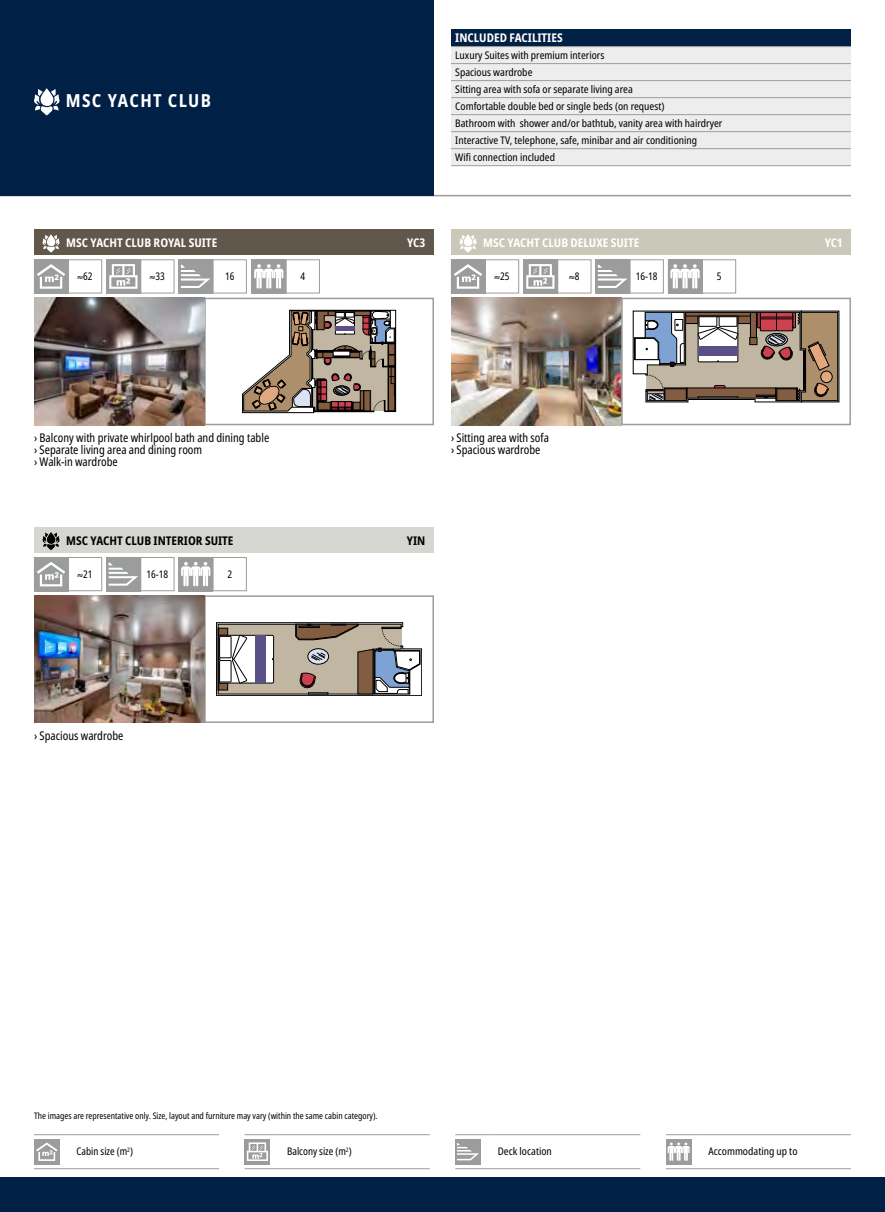
<style>
.page{position:relative;width:885px;height:1212px;background:#fff}
.page>*{position:absolute;margin:0;border:0;box-sizing:border-box;transform-origin:0 0}
.t1{font:700 condensed 18px "Noto Sans";letter-spacing:.075em;color:#fff}
.t2{font:condensed 12px/12px "Noto Sans";color:#000;scale:.95 1}
.t3{font:700 condensed 12px "Noto Sans";color:#fff}
.t4{font:700 condensed 12px "Noto Sans";color:#000}
.t5{font:condensed 10.5px/17px "Noto Sans";color:#000}
.t6{font:condensed 10.5px "Noto Sans";color:#000;scale:.95 1}
.t7{font:condensed 9px "Noto Sans";color:#000;scale:.95 1}
</style>
<div class="page">
<hr style="left:0;top:195px;width:850px;height:1px;background:#9d9d9c">
<div style="left:0;top:1178px;width:884px;height:34px;background:#002046"></div>
<hr style="left:884px;top:1178px;width:1px;height:34px;background:#002046">
<svg style="left:216px;top:622px;width:205px;height:74px"></svg>
<div style="left:204px;top:595px;width:230px;height:128px;border:2px solid #9d9d9c"></div>
<svg style="left:242px;top:310px;width:153px;height:103px"></svg>
<div style="left:204px;top:298px;width:230px;height:127px;border:2px solid #9d9d9c"></div>
<img style="left:451px;top:298px;width:170px;height:127px">
<svg style="left:633px;top:311px;width:205px;height:91px;background:#9d8f85"></svg>
<div style="left:621px;top:298px;width:229px;height:127px;border:2px solid #9d9d9c"></div>
<img style="left:34px;top:595px;width:170px;height:128px">
<img style="left:34px;top:298px;width:170px;height:127px">
<div style="left:252px;top:259px;width:34px;height:34px;background:#9b9d9d"></div>
<svg style="left:254px;top:264px;width:29px;height:25px"></svg>
<div style="left:286px;top:259px;width:34px;height:34px;border:1px solid #9d9d9c"></div>
<div style="left:179px;top:557px;width:34px;height:34px;background:#9b9d9d"></div>
<svg style="left:181px;top:562px;width:29px;height:24px"></svg>
<div style="left:213px;top:557px;width:34px;height:34px;border:1px solid #9d9d9c"></div>
<div style="left:668px;top:259px;width:34px;height:34px;background:#9b9d9d"></div>
<svg style="left:670px;top:264px;width:29px;height:25px"></svg>
<div style="left:702px;top:259px;width:34px;height:34px;border:1px solid #9d9d9c"></div>
<div style="left:34px;top:557px;width:34px;height:34px;background:#9b9d9d"></div>
<svg style="left:37px;top:562px;width:28px;height:24px"></svg>
<div style="left:68px;top:557px;width:34px;height:34px;border:1px solid #9d9d9c"></div>
<div style="left:106px;top:557px;width:34px;height:34px;background:#9b9d9d"></div>
<svg style="left:109px;top:562px;width:29px;height:24px"></svg>
<div style="left:140px;top:557px;width:34px;height:34px;border:1px solid #9d9d9c"></div>
<div style="left:34px;top:259px;width:34px;height:34px;background:#9b9d9d"></div>
<svg style="left:37px;top:264px;width:28px;height:25px"></svg>
<div style="left:68px;top:259px;width:34px;height:34px;border:1px solid #9d9d9c"></div>
<div style="left:106px;top:259px;width:34px;height:34px;background:#9b9d9d"></div>
<svg style="left:109px;top:264px;width:28px;height:25px"></svg>
<div style="left:140px;top:259px;width:34px;height:34px;border:1px solid #9d9d9c"></div>
<div style="left:179px;top:259px;width:34px;height:34px;background:#9b9d9d"></div>
<svg style="left:181px;top:265px;width:29px;height:23px"></svg>
<div style="left:213px;top:259px;width:34px;height:34px;border:1px solid #9d9d9c"></div>
<div style="left:451px;top:259px;width:34px;height:34px;background:#9b9d9d"></div>
<svg style="left:454px;top:264px;width:28px;height:25px"></svg>
<div style="left:485px;top:259px;width:34px;height:34px;border:1px solid #9d9d9c"></div>
<div style="left:523px;top:259px;width:34px;height:34px;background:#9b9d9d"></div>
<svg style="left:526px;top:264px;width:28px;height:25px"></svg>
<div style="left:557px;top:259px;width:34px;height:34px;border:1px solid #9d9d9c"></div>
<div style="left:595px;top:259px;width:34px;height:34px;background:#9b9d9d"></div>
<svg style="left:597px;top:265px;width:30px;height:23px"></svg>
<div style="left:629px;top:259px;width:34px;height:34px;border:1px solid #9d9d9c"></div>
<div style="left:0;top:0;width:434px;height:196px;background:#002046"></div>
<svg style="left:34px;top:88px;width:26px;height:27px"></svg>
<hr style="left:884px;top:0;width:1px;height:196px;background:#002046">
<div style="left:34px;top:527px;width:400px;height:26px;background:#d5d5d2"></div>
<svg style="left:42px;top:532px;width:18px;height:18px"></svg>
<div style="left:34px;top:230px;width:400px;height:25px;background:#61574b"></div>
<svg style="left:42px;top:234px;width:18px;height:18px"></svg>
<div style="left:451px;top:230px;width:399px;height:25px;background:#c9c8b9"></div>
<svg style="left:459px;top:234px;width:18px;height:18px"></svg>
<div style="left:451px;top:30px;width:399px;height:17px;background:#002046"></div>
<div style="left:451px;top:47px;width:399px;height:118px;background:#ededed"></div>
<hr style="left:451px;top:46px;width:399px;height:1px;background:#9d9d9c">
<hr style="left:451px;top:63px;width:399px;height:1px;background:#9d9d9c">
<hr style="left:451px;top:80px;width:399px;height:1px;background:#9d9d9c">
<hr style="left:451px;top:97px;width:399px;height:1px;background:#9d9d9c">
<hr style="left:451px;top:114px;width:399px;height:1px;background:#9d9d9c">
<hr style="left:451px;top:131px;width:399px;height:1px;background:#9d9d9c">
<hr style="left:451px;top:148px;width:399px;height:1px;background:#9d9d9c">
<hr style="left:451px;top:165px;width:399px;height:1px;background:#9d9d9c">
<hr style="left:34px;top:1134px;width:34px;height:1px;background:#9d9d9c">
<hr style="left:68px;top:1134px;width:151px;height:1px;background:#9d9d9c">
<hr style="left:34px;top:1168px;width:34px;height:1px;background:#9d9d9c">
<hr style="left:68px;top:1168px;width:151px;height:1px;background:#9d9d9c">
<div style="left:34px;top:1139px;width:26px;height:25px;background:#9b9d9d"></div>
<svg style="left:36px;top:1142px;width:21px;height:19px"></svg>
<hr style="left:244px;top:1134px;width:35px;height:1px;background:#9d9d9c">
<hr style="left:279px;top:1134px;width:150px;height:1px;background:#9d9d9c">
<hr style="left:244px;top:1168px;width:35px;height:1px;background:#9d9d9c">
<hr style="left:279px;top:1168px;width:150px;height:1px;background:#9d9d9c">
<div style="left:244px;top:1139px;width:26px;height:25px;background:#9b9d9d"></div>
<svg style="left:247px;top:1142px;width:21px;height:19px"></svg>
<hr style="left:455px;top:1134px;width:34px;height:1px;background:#9d9d9c">
<hr style="left:489px;top:1134px;width:151px;height:1px;background:#9d9d9c">
<hr style="left:455px;top:1168px;width:34px;height:1px;background:#9d9d9c">
<hr style="left:489px;top:1168px;width:151px;height:1px;background:#9d9d9c">
<div style="left:455px;top:1139px;width:25px;height:25px;background:#9b9d9d"></div>
<svg style="left:457px;top:1143px;width:22px;height:17px"></svg>
<hr style="left:665px;top:1134px;width:34px;height:1px;background:#9d9d9c">
<hr style="left:699px;top:1134px;width:151px;height:1px;background:#9d9d9c">
<hr style="left:665px;top:1168px;width:34px;height:1px;background:#9d9d9c">
<hr style="left:699px;top:1168px;width:151px;height:1px;background:#9d9d9c">
<div style="left:665px;top:1139px;width:26px;height:25px;background:#9b9d9d"></div>
<svg style="left:667px;top:1142px;width:22px;height:19px"></svg>
<h1 class="t1" style="left:66px;top:88px;width:147px">MSC YACHT CLUB</h1>
<p class="t3" style="left:455px;top:29px;width:109px">INCLUDED FACILITIES</p>
<p class="t5" style="left:455px;top:47px;width:268px">Luxury Suites with premium interiors<br>Spacious wardrobe<br>Sitting area with sofa or separate living area<br>Comfortable double bed or single beds (on request)<br>Bathroom with shower and/or bathtub, vanity area with hairdryer Interactive TV, telephone, safe, minibar and air conditioning<br>Wifi connection included</p>
<p class="t3" style="left:66px;top:234px;width:152px">MSC YACHT CLUB ROYAL SUITE</p>
<p class="t3" style="left:407px;top:234px;width:20px">YC3</p>
<p class="t3" style="left:483px;top:234px;width:158px">MSC YACHT CLUB DELUXE SUITE</p>
<p class="t3" style="left:824px;top:234px;width:19px">YC1</p>
<p class="t6" style="left:78px;top:269px;width:17px">≈62</p>
<p class="t6" style="left:150px;top:269px;width:17px">≈33</p>
<p class="t6" style="left:225px;top:269px;width:11px">16</p>
<p class="t6" style="left:494px;top:269px;width:17px">≈25</p>
<p class="t6" style="left:569px;top:269px;width:12px">≈8</p>
<p class="t6" style="left:635px;top:269px;width:24px">16-18</p>
<p class="t6" style="left:300px;top:269px;width:6px">4</p>
<p class="t6" style="left:716px;top:269px;width:6px">5</p>
<p class="t2" style="left:34px;top:432px;width:249px">› Balcony with private whirlpool bath and dining table › Separate living area and dining room<br>› Walk-in wardrobe</p>
<p class="t2" style="left:451px;top:432px;width:105px">› Sitting area with sofa › Spacious wardrobe</p>
<p class="t4" style="left:66px;top:532px;width:169px">MSC YACHT CLUB INTERIOR SUITE</p>
<p class="t4" style="left:407px;top:532px;width:20px">YIN</p>
<p class="t6" style="left:78px;top:567px;width:17px">≈21</p>
<p class="t6" style="left:146px;top:567px;width:24px">16-18</p>
<p class="t6" style="left:227px;top:567px;width:6px">2</p>
<p class="t2" style="left:34px;top:730px;width:96px">› Spacious wardrobe</p>
<p class="t7" style="left:34px;top:1110px;width:363px">The images are representative only. Size, layout and furniture may vary (within the same cabin category).</p>
<p class="t6" style="left:77px;top:1144px;width:61px">Cabin size (m<sup>2</sup>)</p>
<p class="t6" style="left:287px;top:1144px;width:69px">Balcony size (m<sup>2</sup>)</p>
<p class="t5" style="left:497px;top:1143px;width:56px">Deck location</p>
<p class="t5" style="left:708px;top:1143px;width:91px">Accommodating up to</p>
</div>
